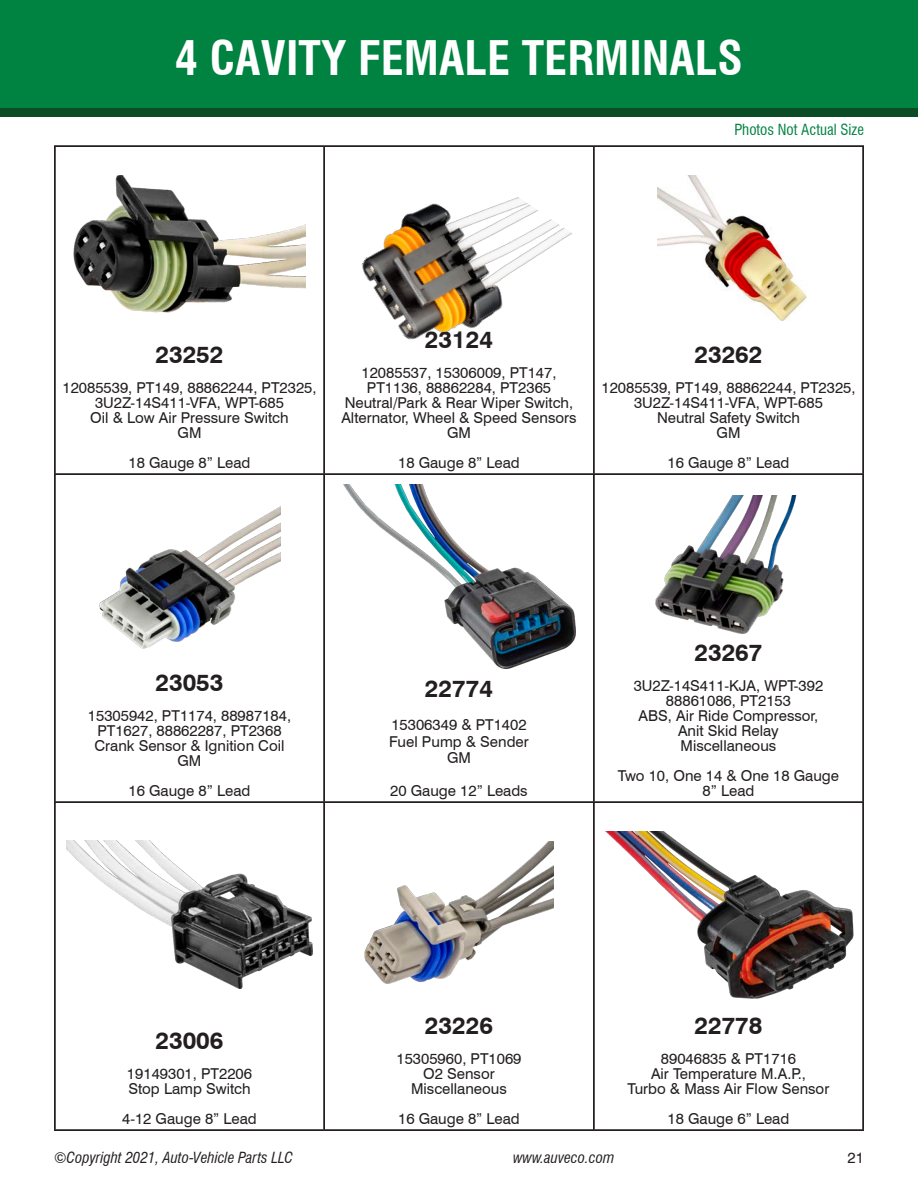
<style>
.page{position:relative;width:918px;height:1188px;background:#fff}
.page>*{position:absolute;margin:0;border:0;box-sizing:border-box;transform-origin:0 0}
.t1{font:700 condensed 46.5px "Swiss 721 BT";color:#fff}
.head_center{font:700 24px "Swiss 721 BT";color:#231f20}
.body_center{font:15px/15px "Swiss 721 BT";color:#231f20}
.t2{font:italic condensed 15px "Swiss 721 BT";color:#231f20}
.Body_Text{font:15px "Swiss 721 BT";color:#231f20}
.t3{font:condensed 15px "Swiss 721 BT";color:#008240}
</style>
<div class="page">
<div style="left:0;top:0;width:918px;height:117px;background:#0a4c25"></div>
<div style="left:0;top:0;width:918px;height:108px;background:#008240"></div>
<hr style="left:54px;top:146px;width:270px;height:1px;background:#231f20">
<hr style="left:54px;top:147px;width:2px;height:327px;background:#231f20">
<hr style="left:324px;top:146px;width:270px;height:1px;background:#231f20">
<hr style="left:324px;top:147px;width:1px;height:327px;background:#231f20">
<hr style="left:594px;top:146px;width:270px;height:1px;background:#231f20">
<hr style="left:593px;top:147px;width:1px;height:327px;background:#231f20">
<hr style="left:862px;top:147px;width:2px;height:327px;background:#231f20">
<hr style="left:54px;top:474px;width:270px;height:1px;background:#231f20">
<hr style="left:54px;top:475px;width:2px;height:326px;background:#231f20">
<hr style="left:324px;top:474px;width:270px;height:1px;background:#231f20">
<hr style="left:324px;top:475px;width:1px;height:326px;background:#231f20">
<hr style="left:594px;top:474px;width:270px;height:1px;background:#231f20">
<hr style="left:593px;top:475px;width:1px;height:326px;background:#231f20">
<hr style="left:862px;top:475px;width:2px;height:326px;background:#231f20">
<hr style="left:54px;top:801px;width:270px;height:2px;background:#231f20">
<hr style="left:54px;top:803px;width:2px;height:327px;background:#231f20">
<hr style="left:324px;top:801px;width:270px;height:2px;background:#231f20">
<hr style="left:324px;top:803px;width:1px;height:327px;background:#231f20">
<hr style="left:594px;top:801px;width:270px;height:2px;background:#231f20">
<hr style="left:593px;top:803px;width:1px;height:327px;background:#231f20">
<hr style="left:862px;top:803px;width:2px;height:327px;background:#231f20">
<hr style="left:54px;top:1130px;width:270px;height:1px;background:#231f20">
<hr style="left:324px;top:1130px;width:270px;height:1px;background:#231f20">
<hr style="left:594px;top:1130px;width:270px;height:1px;background:#231f20">
<img style="left:74px;top:175px;width:232px;height:138px">
<img style="left:361px;top:197px;width:211px;height:143px">
<img style="left:657px;top:175px;width:150px;height:146px">
<img style="left:99px;top:506px;width:181px;height:143px">
<img style="left:343px;top:484px;width:232px;height:185px">
<img style="left:656px;top:495px;width:141px;height:138px">
<img style="left:67px;top:840px;width:246px;height:148px">
<img style="left:364px;top:842px;width:190px;height:142px">
<img style="left:606px;top:831px;width:248px;height:167px">
<p class="t1" style="left:175px;top:30px;width:570px">4 CAVITY FEMALE TERMINALS</p>
<h1 class="t1" style="left:175px;top:30px;width:25px">1</h1>
<p class="t3" style="left:734px;top:121px;width:131px">Photos Not Actual Size</p>
<p class="head_center" style="left:155px;top:340px;width:70px">23252</p>
<p class="body_center" style="left:62px;top:380px;width:256px">12085539, PT149, 88862244, PT2325,</p>
<p class="body_center" style="left:95px;top:395px;width:190px">3U2Z-14S411-VFA, WPT-685</p>
<p class="body_center" style="left:90px;top:410px;width:200px">Oil &amp; Low Air Pressure Switch</p>
<p class="body_center" style="left:178px;top:425px;width:25px">GM</p>
<p class="body_center" style="left:129px;top:455px;width:123px">18 Gauge 8” Lead</p>
<p class="head_center" style="left:425px;top:325px;width:70px">23124</p>
<p class="body_center" style="left:362px;top:365px;width:197px">12085537, 15306009, PT147,</p>
<p class="body_center" style="left:367px;top:380px;width:186px">PT1136, 88862284, PT2365</p>
<p class="body_center" style="left:341px;top:395px;width:237px">Neutral/Park &amp; Rear Wiper Switch,<br>Alternator, Wheel &amp; Speed Sensors</p>
<p class="body_center" style="left:447px;top:425px;width:25px">GM</p>
<p class="body_center" style="left:398px;top:455px;width:123px">18 Gauge 8” Lead</p>
<p class="head_center" style="left:694px;top:340px;width:70px">23262</p>
<p class="body_center" style="left:601px;top:380px;width:256px">12085539, PT149, 88862244, PT2325,</p>
<p class="body_center" style="left:634px;top:395px;width:190px">3U2Z-14S411-VFA, WPT-685</p>
<p class="body_center" style="left:657px;top:410px;width:144px">Neutral Safety Switch</p>
<p class="body_center" style="left:717px;top:425px;width:25px">GM</p>
<p class="body_center" style="left:668px;top:455px;width:123px">16 Gauge 8” Lead</p>
<p class="head_center" style="left:155px;top:668px;width:70px">23053</p>
<p class="body_center" style="left:88px;top:708px;width:205px;text-align:center">15305942, PT1174, 88987184,<br>PT1627, 88862287, PT2368</p>
<p class="body_center" style="left:95px;top:738px;width:191px">Crank Sensor &amp; Ignition Coil</p>
<p class="body_center" style="left:178px;top:753px;width:25px">GM</p>
<p class="body_center" style="left:129px;top:783px;width:123px">16 Gauge 8” Lead</p>
<p class="head_center" style="left:425px;top:674px;width:70px">22774</p>
<p class="Body_Text" style="left:391px;top:716px;width:137px">15306349 &amp; PT1402</p>
<p class="Body_Text" style="left:389px;top:732px;width:141px">Fuel Pump &amp; Sender</p>
<p class="Body_Text" style="left:447px;top:749px;width:25px">GM</p>
<p class="Body_Text" style="left:390px;top:782px;width:139px">20 Gauge 12” Leads</p>
<p class="head_center" style="left:694px;top:638px;width:70px">23267</p>
<p class="body_center" style="left:634px;top:678px;width:191px">3U2Z-14S411-KJA, WPT-392</p>
<p class="body_center" style="left:666px;top:693px;width:127px">88861086, PT2153</p>
<p class="body_center" style="left:639px;top:708px;width:181px">ABS, Air Ride Compressor,</p>
<p class="body_center" style="left:678px;top:723px;width:102px">Anit Skid Relay</p>
<p class="body_center" style="left:681px;top:738px;width:97px">Miscellaneous</p>
<p class="body_center" style="left:618px;top:768px;width:223px">Two 10, One 14 &amp; One 18 Gauge</p>
<p class="body_center" style="left:703px;top:783px;width:53px">8” Lead</p>
<p class="head_center" style="left:155px;top:1026px;width:70px">23006</p>
<p class="body_center" style="left:127px;top:1066px;width:127px">19149301, PT2206</p>
<p class="body_center" style="left:128px;top:1081px;width:124px">Stop Lamp Switch</p>
<p class="body_center" style="left:122px;top:1111px;width:136px">4-12 Gauge 8” Lead</p>
<p class="head_center" style="left:425px;top:1011px;width:70px">23226</p>
<p class="body_center" style="left:396px;top:1051px;width:127px">15305960, PT1069</p>
<p class="body_center" style="left:423px;top:1066px;width:73px">O2 Sensor</p>
<p class="body_center" style="left:411px;top:1081px;width:97px">Miscellaneous</p>
<p class="body_center" style="left:398px;top:1111px;width:123px">16 Gauge 8” Lead</p>
<p class="head_center" style="left:694px;top:1011px;width:70px">22778</p>
<p class="body_center" style="left:661px;top:1051px;width:137px">89046835 &amp; PT1716</p>
<p class="body_center" style="left:651px;top:1066px;width:156px">Air Temperature M.A.P.,</p>
<p class="body_center" style="left:628px;top:1081px;width:203px">Turbo &amp; Mass Air Flow Sensor</p>
<p class="body_center" style="left:668px;top:1111px;width:123px">18 Gauge 6” Lead</p>
<p class="t2" style="left:54px;top:1148px;width:241px">©Copyright 2021, Auto-Vehicle Parts LLC</p>
<p class="t2" style="left:513px;top:1148px;width:103px">www.auveco.com</p>
<p class="body_center" style="left:848px;top:1150px;width:18px">21</p>
</div>
